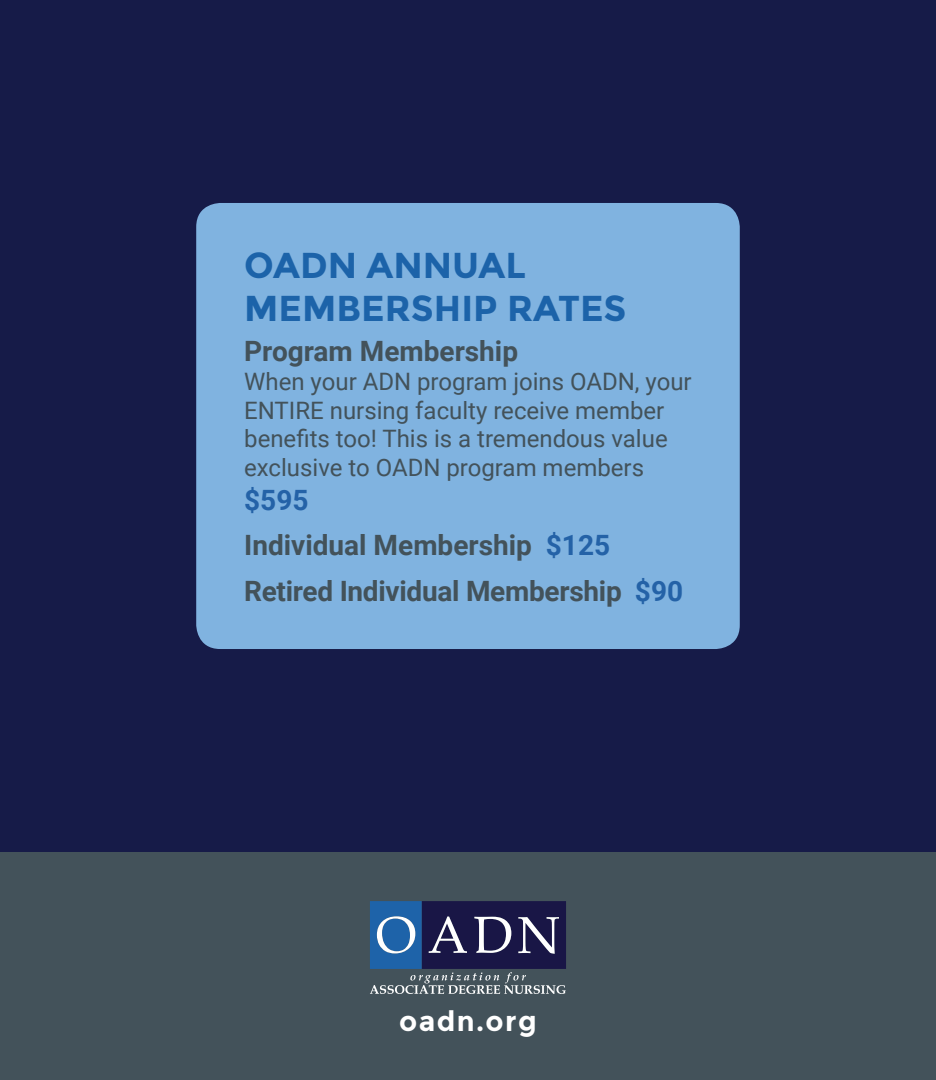
<style>
.page{position:relative;width:936px;height:1080px;background:#fff}
.page>*{position:absolute;margin:0;border:0;box-sizing:border-box;transform-origin:0 0}
.Subhead{font:700 36px/43.2px "Montserrat";color:#1c63a9}
.body{font:700 28px "Roboto";color:#43525a}
.headline{font:700 28px "Montserrat";letter-spacing:.05em;color:#fff}
.body-2{font:700 28px "Roboto";color:#2462a7}
.body-3{font:24px/28.8px "Roboto";color:#43525a}
.s1{color:#2462a7}
</style>
<div class="page">
<div style="left:0;top:0;width:936px;height:852px;background:#161b48"></div>
<div style="left:0;top:852px;width:936px;height:228px;background:#43525a"></div>
<svg style="left:370px;top:901px;width:196px;height:93px"></svg>
<div style="left:196px;top:203px;width:544px;height:446px;background:#80b3e0;border-radius:24px"></div>
<p class="Subhead" style="left:244px;top:244px;width:384px">OADN ANNUAL<br>MEMBERSHIP RATES</p>
<p class="body" style="left:244px;top:331px;width:275px">Program Membership</p>
<p class="body-3" style="left:244px;top:366px;width:449px">When your ADN program joins OADN, your ENTIRE nursing faculty receive member benefits too! This is a tremendous value exclusive to OADN program members</p>
<p class="body-2" style="left:244px;top:480px;width:66px">$595</p>
<p class="body" style="left:244px;top:526px;width:367px">Individual Membership <span class="s1">$125</span></p>
<p class="body" style="left:244px;top:571px;width:440px">Retired Individual Membership <span class="s1">$90</span></p>
<p class="headline" style="left:399px;top:1004px;width:139px">oadn.org</p>
</div>
